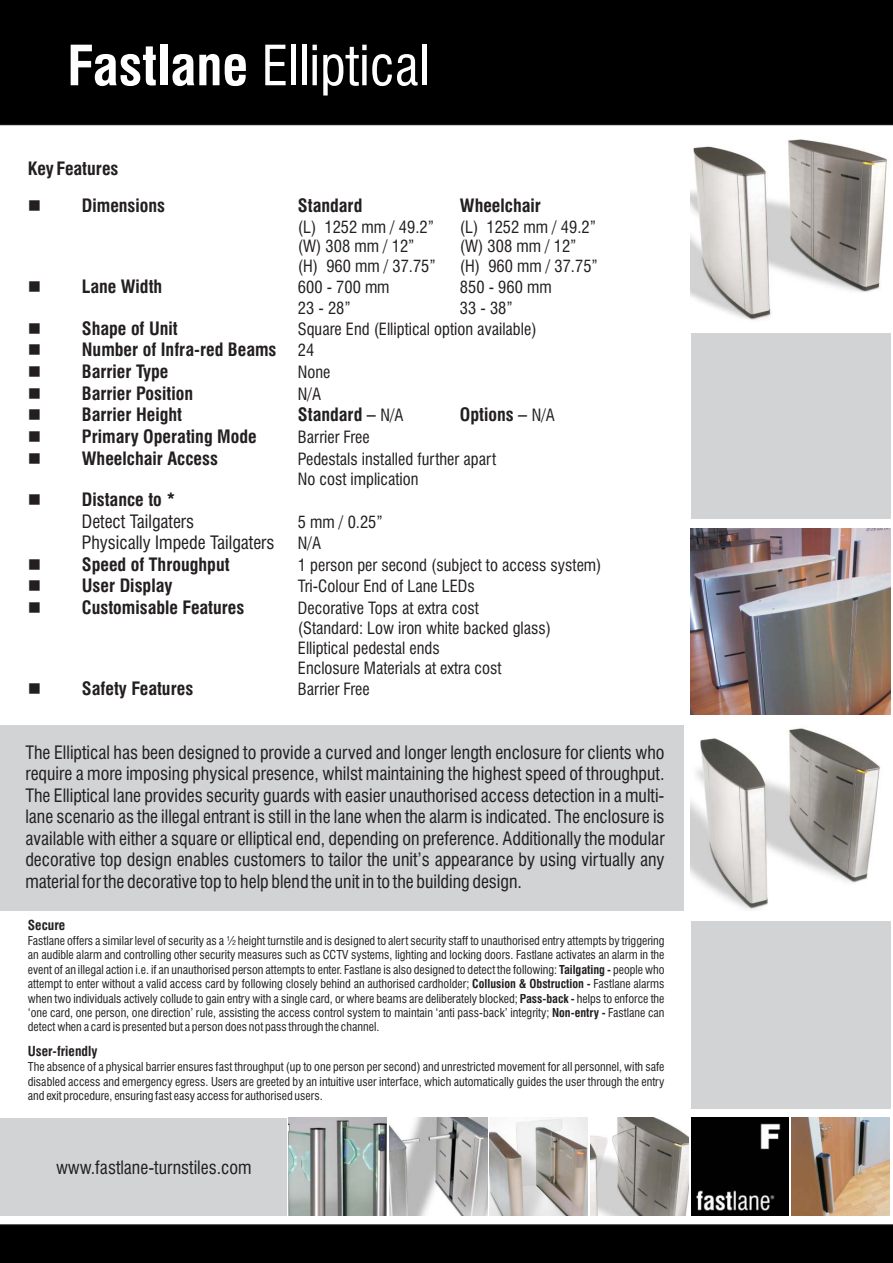
<style>
.page{position:relative;width:893px;height:1263px;background:#fff}
.page>*{position:absolute;margin:0;border:0;box-sizing:border-box;transform-origin:0 0}
.t1{font:condensed 54px "Swiss 721 BT";color:#fff}
.t2{font:condensed 18px/21.6px "Swiss 721 BT";color:#231f20;text-align:justify}
.t3{font:700 condensed 18px/37.8px "Swiss 721 BT";color:#231f20}
.t4{font:condensed 16.5px/20px "Swiss 721 BT";color:#231f20}
.t5{font:700 condensed 13.5px "Swiss 721 BT";color:#231f20}
.t6{font:condensed 12px/14.4px "Swiss 721 BT";color:#231f20;text-align:justify}
.s1{font-weight:700}
.s2{font-weight:400;font-size:16.5px}
</style>
<div class="page">
<div style="left:0;top:0;width:892px;height:125px;background:#000"></div>
<div style="left:0;top:1225px;width:892px;height:38px;background:#000"></div>
<div style="left:0;top:725px;width:683px;height:186px;background:#d1d3d4"></div>
<img style="left:691px;top:139px;width:197px;height:181px">
<div style="left:691px;top:922px;width:199px;height:187px;background:#d1d3d4"></div>
<img style="left:691px;top:728px;width:190px;height:182px">
<img style="left:691px;top:528px;width:199px;height:187px">
<div style="left:0;top:1118px;width:286px;height:98px;background:#d1d3d4"></div>
<img style="left:289px;top:1118px;width:97px;height:98px">
<img style="left:490px;top:1118px;width:98px;height:98px">
<img style="left:691px;top:1118px;width:98px;height:98px">
<img style="left:791px;top:1118px;width:98px;height:98px">
<img style="left:389px;top:1118px;width:98px;height:98px">
<img style="left:590px;top:1118px;width:98px;height:98px">
<div style="left:691px;top:333px;width:199px;height:185px;background:#d1d3d4"></div>
<h1 class="t1" style="left:67px;top:43px;width:363px"><span class="s1">Fastlane</span> Elliptical</h1>
<h2 class="t3" style="left:82px;top:150px;width:85px;text-indent:-54px">Key Features<br>Dimensions</h2>
<h2 class="t3" style="left:298px;top:188px;width:66px">Standard</h2>
<h2 class="t3" style="left:460px;top:188px;width:83px">Wheelchair</h2>
<h3 class="t4" style="left:298px;top:218px;width:138px">(L) 1252 mm / 49.2”</h3>
<h3 class="t4" style="left:460px;top:218px;width:138px">(L) 1252 mm / 49.2”</h3>
<h3 class="t4" style="left:298px;top:237px;width:118px">(W) 308 mm / 12”</h3>
<h3 class="t4" style="left:460px;top:237px;width:118px">(W) 308 mm / 12”</h3>
<h3 class="t4" style="left:298px;top:257px;width:139px">(H) 960 mm / 37.75”</h3>
<h3 class="t4" style="left:460px;top:257px;width:139px">(H) 960 mm / 37.75”</h3>
<h2 class="t3" style="left:82px;top:269px;width:82px">Lane Width</h2>
<h3 class="t4" style="left:298px;top:278px;width:93px">600 - 700 mm</h3>
<h3 class="t4" style="left:460px;top:278px;width:93px">850 - 960 mm</h3>
<h3 class="t4" style="left:298px;top:299px;width:54px">23 - 28”</h3>
<h3 class="t4" style="left:460px;top:299px;width:54px">33 - 38”</h3>
<h2 class="t3" style="left:82px;top:310px;width:97px">Shape of Unit</h2>
<h3 class="t4" style="left:298px;top:320px;width:240px">Square End (Elliptical option available)</h3>
<h2 class="t3" style="left:82px;top:340px;width:234px;line-height:21.6px">Number of Infra-red Beams <span class="s2">24<br></span>Barrier Type</h2>
<h3 class="t4" style="left:298px;top:363px;width:34px">None</h3>
<h2 class="t3" style="left:82px;top:375px;width:113px">Barrier Position</h2>
<h3 class="t4" style="left:298px;top:385px;width:25px">N/A</h3>
<h2 class="t3" style="left:82px;top:397px;width:102px">Barrier Height</h2>
<h2 class="t3" style="left:298px;top:397px;width:107px">Standard – <span class="s2">N/A</span></h2>
<h2 class="t3" style="left:460px;top:397px;width:97px">Options – <span class="s2">N/A</span></h2>
<h2 class="t3" style="left:82px;top:419px;width:176px">Primary Operating Mode</h2>
<h3 class="t4" style="left:298px;top:428px;width:73px">Barrier Free</h3>
<h2 class="t3" style="left:82px;top:440px;width:138px">Wheelchair Access</h2>
<h3 class="t4" style="left:298px;top:449px;width:200px">Pedestals installed further apart<br>No cost implication</h3>
<h2 class="t3" style="left:82px;top:482px;width:95px">Distance to *</h2>
<h2 class="t2" style="left:82px;top:511px;width:114px">Detect Tailgaters</h2>
<h3 class="t4" style="left:298px;top:513px;width:86px">5 mm / 0.25”</h3>
<h2 class="t2" style="left:82px;top:533px;width:194px">Physically Impede Tailgaters</h2>
<h3 class="t4" style="left:298px;top:534px;width:25px">N/A</h3>
<h2 class="t3" style="left:82px;top:546px;width:149px">Speed of Throughput</h2>
<h3 class="t4" style="left:298px;top:556px;width:305px">1 person per second (subject to access system)</h3>
<h2 class="t3" style="left:82px;top:568px;width:92px">User Display</h2>
<h3 class="t4" style="left:298px;top:577px;width:178px">Tri-Colour End of Lane LEDs</h3>
<h2 class="t3" style="left:82px;top:590px;width:164px">Customisable Features</h2>
<h3 class="t4" style="left:298px;top:599px;width:254px">Decorative Tops at extra cost<br>(Standard: Low iron white backed glass)<br>Elliptical pedestal ends<br>Enclosure Materials at extra cost</h3>
<h2 class="t3" style="left:82px;top:671px;width:113px">Safety Features</h2>
<h3 class="t4" style="left:298px;top:680px;width:73px">Barrier Free</h3>
<p class="t2" style="left:25px;top:742px;width:640px">The Elliptical has been designed to provide a curved and longer length enclosure for clients who require a more imposing physical presence, whilst maintaining the highest speed of throughput.<br>The Elliptical lane provides security guards with easier unauthorised access detection in a multi&shy;lane scenario as the illegal entrant is still in the lane when the alarm is indicated. The enclosure is available with either a square or elliptical end, depending on preference. Additionally the modular decorative top design enables customers to tailor the unit’s appearance by using virtually any material for the decorative top to help blend the unit in to the building design.</p>
<p class="t5" style="left:28px;top:920px;width:39px">Secure</p>
<p class="t6" style="left:28px;top:934px;width:638px">Fastlane offers a similar level of security as a ½ height turnstile and is designed to alert security staff to unauthorised entry attempts by triggering an audible alarm and controlling other security measures such as CCTV systems, lighting and locking doors. Fastlane activates an alarm in the event of an illegal action i.e. if an unauthorised person attempts to enter. Fastlane is also designed to detect the following: <span class="s1">Tailgating -</span> people who attempt to enter without a valid access card by following closely behind an authorised cardholder; <span class="s1">Collusion &amp; Obstruction -</span> Fastlane alarms when two individuals actively collude to gain entry with a single card, or where beams are deliberately blocked; <span class="s1">Pass-back -</span> helps to enforce the ‘one card, one person, one direction’ rule, assisting the access control system to maintain ‘anti pass-back’ integrity; <span class="s1">Non-entry -</span> Fastlane can detect when a card is presented but a person does not pass through the channel.</p>
<p class="t5" style="left:28px;top:1046px;width:71px">User-friendly</p>
<p class="t6" style="left:28px;top:1060px;width:638px">The absence of a physical barrier ensures fast throughput (up to one person per second) and unrestricted movement for all personnel, with safe disabled access and emergency egress. Users are greeted by an intuitive user interface, which automatically guides the user through the entry and exit procedure, ensuring fast easy access for authorised users.</p>
<h2 class="t2" style="left:57px;top:1158px;width:197px">www.fastlane-turnstiles.com</h2>
</div>
